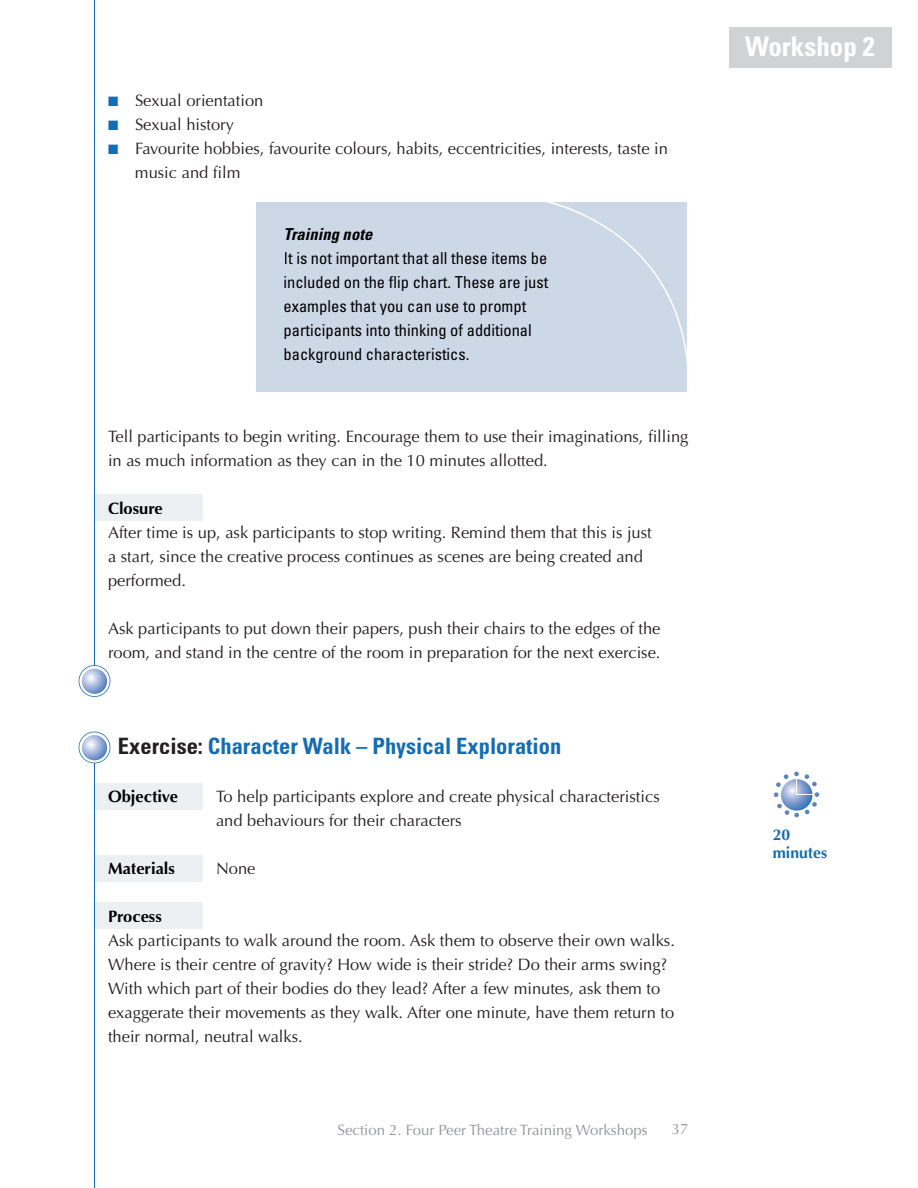
<style>
.page{position:relative;width:918px;height:1188px;background:#fff}
.page>*{position:absolute;margin:0;border:0;box-sizing:border-box;transform-origin:0 0}
.t1{font:700 condensed 27px "Univers";color:#fff}
.t2{font:700 condensed 22.5px "Univers";color:#146db3}
.t3{font:16.5px/24px "Optima";color:#231f20}
.t4{font:condensed 16.5px/24px "Univers";color:#000}
.t5{font:700 16.5px "Optima";color:#000}
.t6{font:italic 700 condensed 16.5px "Univers";letter-spacing:.005em;color:#000}
.t7{font:700 15.75px/18px "Optima";color:#146db3}
.t8{font:15px "Optima";color:#939598}
.s1{color:#146db3}
.s2{color:#231f20}
</style>
<div class="page">
<div style="left:94px;top:494px;width:108px;height:27px;background:#ecf0f3"></div>
<div style="left:94px;top:783px;width:108px;height:27px;background:#ecf0f3"></div>
<div style="left:94px;top:855px;width:108px;height:27px;background:#ecf0f3"></div>
<div style="left:94px;top:902px;width:108px;height:27px;background:#ecf0f3"></div>
<hr style="left:94px;top:754px;width:1px;height:434px;background:#146db3">
<hr style="left:94px;top:0;width:1px;height:666px;background:#146db3">
<div style="left:256px;top:202px;width:431px;height:190px;background:#cdd8e7"></div>
<svg style="left:546px;top:202px;width:141px;height:161px"></svg>
<svg style="left:774px;top:772px;width:45px;height:45px"></svg>
<div style="left:729px;top:27px;width:162px;height:41px;background:#d1d2d4"></div>
<svg style="left:79px;top:665px;width:31px;height:32px"></svg>
<svg style="left:82px;top:669px;width:25px;height:25px"></svg>
<svg style="left:79px;top:732px;width:31px;height:31px"></svg>
<svg style="left:82px;top:735px;width:25px;height:25px"></svg>
<p class="t3" style="left:108px;top:88px;width:157px"><span class="s1">■</span> Sexual orientation</p>
<p class="t3" style="left:108px;top:112px;width:128px"><span class="s1">■</span> Sexual history</p>
<p class="t3" style="left:135px;top:136px;width:535px;text-indent:-27px"><span class="s1">■</span> Favourite hobbies, favourite colours, habits, eccentricities, interests, taste in music and film</p>
<p class="t6" style="left:284px;top:224px;width:90px">Training note</p>
<p class="t4" style="left:284px;top:246px;width:266px">It is not important that all these items be included on the flip chart. These are just examples that you can use to prompt participants into thinking of additional background characteristics.</p>
<p class="t3" style="left:108px;top:424px;width:582px">Tell participants to begin writing. Encourage them to use their imaginations, filling in as much information as they can in the 10 minutes allotted.</p>
<p class="t5" style="left:108px;top:498px;width:56px">Closure</p>
<p class="t3" style="left:108px;top:520px;width:545px">After time is up, ask participants to stop writing. Remind them that this is just a start, since the creative process continues as scenes are being created and performed.</p>
<p class="t3" style="left:108px;top:616px;width:554px">Ask participants to put down their papers, push their chairs to the edges of the room, and stand in the centre of the room in preparation for the next exercise.</p>
<h2 class="t2" style="left:118px;top:732px;width:445px"><span class="s2">Exercise:</span> Character Walk – Physical Exploration</h2>
<p class="t5" style="left:108px;top:786px;width:72px">Objective</p>
<p class="t3" style="left:216px;top:784px;width:445px">To help participants explore and create physical characteristics and behaviours for their characters</p>
<p class="t5" style="left:108px;top:858px;width:68px">Materials</p>
<p class="t3" style="left:216px;top:856px;width:41px">None</p>
<p class="t5" style="left:108px;top:906px;width:55px">Process</p>
<p class="t3" style="left:108px;top:928px;width:568px">Ask participants to walk around the room. Ask them to observe their own walks.<br>Where is their centre of gravity? How wide is their stride? Do their arms swing?<br>With which part of their bodies do they lead? After a few minutes, ask them to exaggerate their movements as they walk. After one minute, have them return to their normal, neutral walks.</p>
<p class="t8" style="left:338px;top:1121px;width:312px">Section 2. Four Peer Theatre Training Workshops</p>
<p class="t8" style="left:672px;top:1120px;width:18px">37</p>
<h1 class="t1" style="left:745px;top:30px;width:131px">Workshop 2</h1>
<p class="t7" style="left:773px;top:826px;width:56px">20 minutes</p>
</div>
